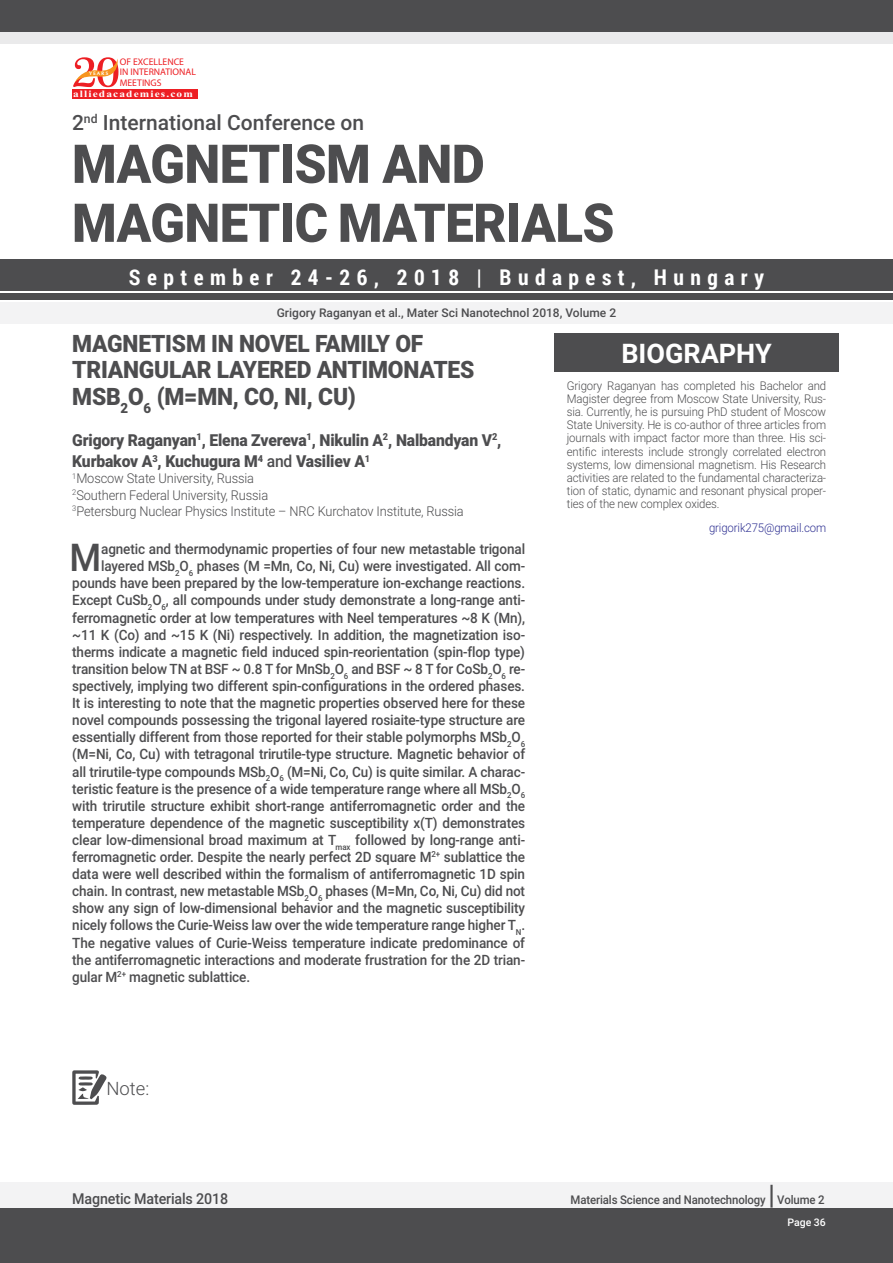
<style>
.page{position:relative;width:893px;height:1263px;background:#fff}
.page>*{position:absolute;margin:0;border:0;box-sizing:border-box;transform-origin:0 0}
.t1{font:900 53.55px/58.9px "Roboto";letter-spacing:-.01em;color:#4d4d4f;scale:.95 1}
.t2{font:500 38.25px "Roboto";color:#4d4d4f;scale:.95 1}
.t3{font:700 27px "Roboto";color:#fff}
.t4{font:500 27px "Roboto";color:#4d4d4f;scale:.95 1}
.t5{font:900 24px/26.4px "Roboto";letter-spacing:-.01em;color:#4d4d4f;scale:.95 1}
.t6{font:700 21.6px "Roboto Condensed";letter-spacing:.3em;color:#fff}
.t7{font:500 21px "Roboto";color:#4d4d4f}
.t8{font:300 18.45px "Roboto";color:#4d4d4f}
.t9{font:900 16.5px/21.5px "Roboto";letter-spacing:-.01em;color:#4d4d4f;scale:.95 1}
.t10{font:500 15px "Roboto";letter-spacing:-.01em;color:#4d4d4f;scale:.95 1}
.t11{font:500 14.25px "Roboto";letter-spacing:-.01em;color:#4d4d4f;scale:.95 1}
.t12{font:300 13.5px/16.2px "Roboto";letter-spacing:-.01em;color:#4d4d4f;scale:.95 1}
.t13{font:300 12px/13.2px "Roboto";letter-spacing:-.01em;color:#4d4d4f;text-align:justify;scale:.95 1}
.t14{font:500 12px "Roboto";color:#4d4d4f}
.t15{font:500 12px "Roboto";color:#4d4d4f;scale:.95 1}
.t16{font:300 12px "Roboto";letter-spacing:-.01em;color:#2e3092;scale:.95 1}
.t17{font:500 10.5px "Roboto";color:#fff}
.t18{font:9.6px/10.4px "Myriad Pro";color:#ed1f24}
.t19{font:700 9.6px "Times New Roman";letter-spacing:.1em;color:#fff;scale:1.18 1}
.t20{font:4.95px "Oregon LDO Black";letter-spacing:.24em;color:#fff;scale:1.06 1}
.s1{font-weight:500}
</style>
<div class="page">
<div style="left:0;top:1182px;width:893px;height:27px;background:#f3f3f4"></div>
<div style="left:0;top:1209px;width:893px;height:54px;background:#4d4d4f"></div>
<svg style="left:72px;top:1070px;width:35px;height:35px"></svg>
<div style="left:0;top:13px;width:893px;height:31px;background:#eaeaeb"></div>
<div style="left:0;top:259px;width:893px;height:31px;background:#4d4d4f"></div>
<div style="left:0;top:0;width:893px;height:31px;background:#4d4d4f"></div>
<div style="left:0;top:293px;width:893px;height:7px;background:#4d4d4f"></div>
<div style="left:0;top:302px;width:893px;height:21px;background:#f3f3f4"></div>
<div style="left:72px;top:89px;width:125px;height:10px;background:#ed1f24"></div>
<svg style="left:73px;top:57px;width:46px;height:30px"></svg>
<div style="left:554px;top:333px;width:285px;height:39px;background:#4d4d4f"></div>
<p class="t18" style="left:120px;top:56px;width:78px">OF EXCELLENCE<br>IN INTERNATIONAL<br>MEETINGS</p>
<p class="t19" style="left:73px;top:87px;width:103px">alliedacademies.com</p>
<p class="t20" style="left:89px;top:71px;width:20px">YEARS</p>
<h3 class="t7" style="left:72px;top:108px;width:294px">2<sup>nd</sup> International Conference on</h3>
<h1 class="t1" style="left:72px;top:132px;width:572px">MAGNETISM AND<br>MAGNETIC MATERIALS</h1>
<h3 class="t6" style="left:129px;top:262px;width:637px">September 24-26, 2018 | Budapest, Hungary</h3>
<p class="t14" style="left:277px;top:304px;width:341px">Grigory Raganyan et al., Mater Sci Nanotechnol 2018, Volume 2</p>
<h3 class="t5" style="left:72px;top:329px;width:425px">MAGNETISM IN NOVEL FAMILY OF<br>TRIANGULAR LAYERED ANTIMONATES<br>MSB<sub>2</sub>O<sub>6</sub> (M=MN, CO, NI, CU)</h3>
<p class="t9" style="left:72px;top:429px;width:453px">Grigory Raganyan<sup>1</sup>, Elena Zvereva<sup>1</sup>, Nikulin A<sup>2</sup>, Nalbandyan V<sup>2</sup>,<br>Kurbakov A<sup>3</sup>, Kuchugura M<sup>4</sup> <span class="s1">and</span> Vasiliev A<sup>1</sup></p>
<p class="t12" style="left:72px;top:470px;width:414px"><sup>1</sup>Moscow State University, Russia<br><sup>2</sup>Southern Federal University, Russia<br><sup>3</sup>Petersburg Nuclear Physics Institute – NRC Kurchatov Institute, Russia</p>
<h2 class="t2" style="left:70px;top:531px;width:35px">M</h2>
<p class="t11" style="left:101px;top:539px;width:448px">agnetic and thermodynamic properties of four new metastable trigonal</p>
<h3 class="t3" style="left:621px;top:334px;width:152px">BIOGRAPHY</h3>
<p class="t13" style="left:567px;top:378px;width:275px">Grigory Raganyan has completed his Bachelor and Magister degree from Moscow State University, Rus&shy;sia. Currently, he is pursuing PhD student of Moscow State University. He is co-author of three articles from journals with impact factor more than three. His sci&shy;entific interests include strongly correlated electron systems, low dimensional magnetism. His Research activities are related to the fundamental characteriza&shy;tion of static, dynamic and resonant physical proper&shy;ties of the new complex oxides.</p>
<p class="t16" style="left:709px;top:520px;width:125px">grigorik275@gmail.com</p>
<p class="t11" style="left:101px;top:556px;width:448px">layered MSb<sub>2</sub>O<sub>6</sub> phases (M =Mn, Co, Ni, Cu) were investigated. All com-</p>
<p class="t11" style="left:72px;top:573px;width:478px">pounds have been prepared by the low-temperature ion-exchange reactions.</p>
<p class="t11" style="left:72px;top:590px;width:478px">Except CuSb<sub>2</sub>O<sub>6</sub>, all compounds under study demonstrate a long-range anti-</p>
<p class="t11" style="left:72px;top:607px;width:478px">ferromagnetic order at low temperatures with Neel temperatures ~8 K (Mn),</p>
<p class="t11" style="left:72px;top:625px;width:478px">~11 K (Co) and ~15 K (Ni) respectively. In addition, the magnetization iso-</p>
<p class="t11" style="left:72px;top:642px;width:478px">therms indicate a magnetic field induced spin-reorientation (spin-flop type)</p>
<p class="t11" style="left:72px;top:659px;width:478px">transition below TN at BSF ~ 0.8 T for MnSb<sub>2</sub>O<sub>6</sub> and BSF ~ 8 T for CoSb<sub>2</sub>O<sub>6</sub> re-</p>
<p class="t11" style="left:72px;top:676px;width:478px">spectively, implying two different spin-configurations in the ordered phases.</p>
<p class="t11" style="left:72px;top:693px;width:478px">It is interesting to note that the magnetic properties observed here for these</p>
<p class="t11" style="left:72px;top:710px;width:478px">novel compounds possessing the trigonal layered rosiaite-type structure are</p>
<p class="t11" style="left:72px;top:727px;width:478px">essentially different from those reported for their stable polymorphs MSb<sub>2</sub>O<sub>6</sub></p>
<p class="t11" style="left:72px;top:744px;width:478px">(M=Ni, Co, Cu) with tetragonal trirutile-type structure. Magnetic behavior of</p>
<p class="t11" style="left:72px;top:761px;width:478px">all trirutile-type compounds MSb<sub>2</sub>O<sub>6</sub> (M=Ni, Co, Cu) is quite similar. A charac-</p>
<p class="t11" style="left:72px;top:778px;width:478px">teristic feature is the presence of a wide temperature range where all MSb<sub>2</sub>O<sub>6</sub></p>
<p class="t11" style="left:72px;top:796px;width:478px">with trirutile structure exhibit short-range antiferromagnetic order and the</p>
<p class="t11" style="left:72px;top:813px;width:478px">temperature dependence of the magnetic susceptibility х(T) demonstrates</p>
<p class="t11" style="left:72px;top:830px;width:478px">clear low-dimensional broad maximum at T<sub>max</sub> followed by long-range anti-</p>
<p class="t11" style="left:72px;top:847px;width:478px">ferromagnetic order. Despite the nearly perfect 2D square M<sup>2+</sup> sublattice the</p>
<p class="t11" style="left:72px;top:864px;width:478px">data were well described within the formalism of antiferromagnetic 1D spin</p>
<p class="t11" style="left:72px;top:881px;width:478px">chain. In contrast, new metastable MSb<sub>2</sub>O<sub>6</sub> phases (M=Mn, Co, Ni, Cu) did not</p>
<p class="t11" style="left:72px;top:898px;width:478px">show any sign of low-dimensional behavior and the magnetic susceptibility</p>
<p class="t11" style="left:72px;top:915px;width:478px">nicely follows the Curie-Weiss law over the wide temperature range higher T<sub>N</sub>.</p>
<p class="t11" style="left:72px;top:932px;width:478px">The negative values of Curie-Weiss temperature indicate predominance of</p>
<p class="t11" style="left:72px;top:949px;width:478px">the antiferromagnetic interactions and moderate frustration for the 2D trian-</p>
<p class="t11" style="left:72px;top:967px;width:189px">gular M<sup>2+</sup> magnetic sublattice.</p>
<p class="t8" style="left:106px;top:1075px;width:44px">Note:</p>
<p class="t10" style="left:72px;top:1189px;width:166px">Magnetic Materials 2018</p>
<p class="t15" style="left:570px;top:1192px;width:207px">Materials Science and Nanotechnology</p>
<h3 class="t4" style="left:768px;top:1176px;width:8px">|</h3>
<p class="t15" style="left:777px;top:1192px;width:51px">Volume 2</p>
<p class="t17" style="left:787px;top:1215px;width:40px">Page 36</p>
</div>
